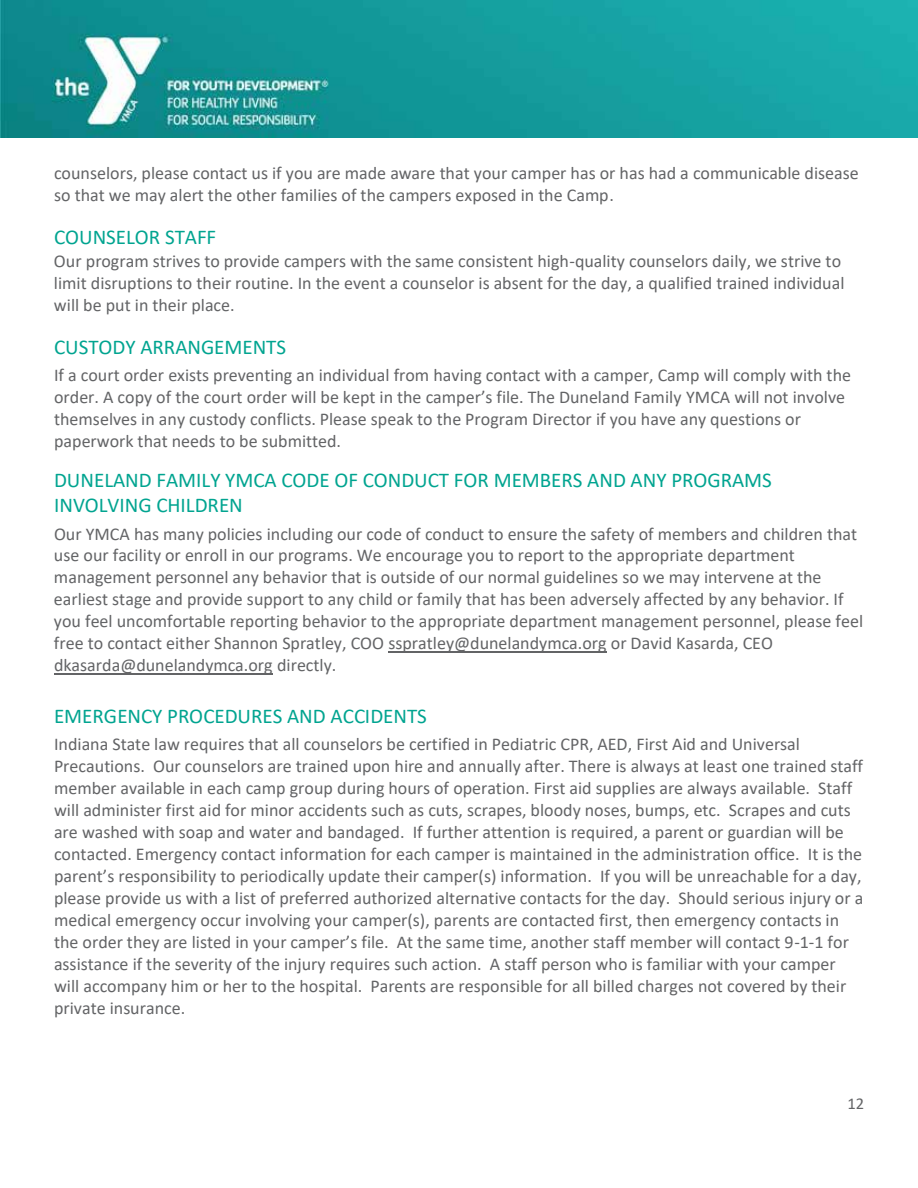
<style>
.page{position:relative;width:918px;height:1188px;background:#fff}
.page>*{position:absolute;margin:0;border:0;box-sizing:border-box;transform-origin:0 0}
.t1{font:21px/25.5px "Calibri";color:#01a490}
.t2{font:18px/21.9px "Calibri";color:#636466}
.t3{font:16.5px "Calibri";color:#636466}
</style>
<div class="page">
<img style="left:0;top:0;width:918px;height:137px">
<hr style="left:389px;top:651px;width:218px;height:2px;background:#636466">
<hr style="left:54px;top:673px;width:219px;height:2px;background:#636466">
<p class="t2" style="left:54px;top:162px;width:806px">counselors, please contact us if you are made aware that your camper has or has had a communicable disease so that we may alert the other families of the campers exposed in the Camp.</p>
<p class="t1" style="left:54px;top:224px;width:164px">COUNSELOR STAFF</p>
<p class="t2" style="left:54px;top:249px;width:792px">Our program strives to provide campers with the same consistent high-quality counselors daily, we strive to limit disruptions to their routine. In the event a counselor is absent for the day, a qualified trained individual will be put in their place.</p>
<p class="t1" style="left:54px;top:333px;width:234px">CUSTODY ARRANGEMENTS</p>
<p class="t2" style="left:54px;top:363px;width:799px">If a court order exists preventing an individual from having contact with a camper, Camp will comply with the order. A copy of the court order will be kept in the camper’s file. The Duneland Family YMCA will not involve themselves in any custody conflicts. Please speak to the Program Director if you have any questions or paperwork that needs to be submitted.</p>
<p class="t1" style="left:54px;top:466px;width:719px">DUNELAND FAMILY YMCA CODE OF CONDUCT FOR MEMBERS AND ANY PROGRAMS<br>INVOLVING CHILDREN</p>
<p class="t2" style="left:54px;top:522px;width:811px">Our YMCA has many policies including our code of conduct to ensure the safety of members and children that use our facility or enroll in our programs. We encourage you to report to the appropriate department management personnel any behavior that is outside of our normal guidelines so we may intervene at the earliest stage and provide support to any child or family that has been adversely affected by any behavior. If you feel uncomfortable reporting behavior to the appropriate department management personnel, please feel free to contact either Shannon Spratley, COO sspratley@dunelandymca.org or David Kasarda, CEO dkasarda@dunelandymca.org directly.</p>
<p class="t1" style="left:54px;top:702px;width:374px">EMERGENCY PROCEDURES AND ACCIDENTS</p>
<p class="t2" style="left:54px;top:733px;width:811px">Indiana State law requires that all counselors be certified in Pediatric CPR, AED, First Aid and Universal Precautions. Our counselors are trained upon hire and annually after. There is always at least one trained staff member available in each camp group during hours of operation. First aid supplies are always available. Staff will administer first aid for minor accidents such as cuts, scrapes, bloody noses, bumps, etc. Scrapes and cuts are washed with soap and water and bandaged. If further attention is required, a parent or guardian will be contacted. Emergency contact information for each camper is maintained in the administration office. It is the parent’s responsibility to periodically update their camper(s) information. If you will be unreachable for a day, please provide us with a list of preferred authorized alternative contacts for the day. Should serious injury or a medical emergency occur involving your camper(s), parents are contacted first, then emergency contacts in the order they are listed in your camper’s file. At the same time, another staff member will contact 9-1-1 for assistance if the severity of the injury requires such action. A staff person who is familiar with your camper will accompany him or her to the hospital. Parents are responsible for all billed charges not covered by their private insurance.</p>
<p class="t3" style="left:847px;top:1093px;width:18px">12</p>
</div>
